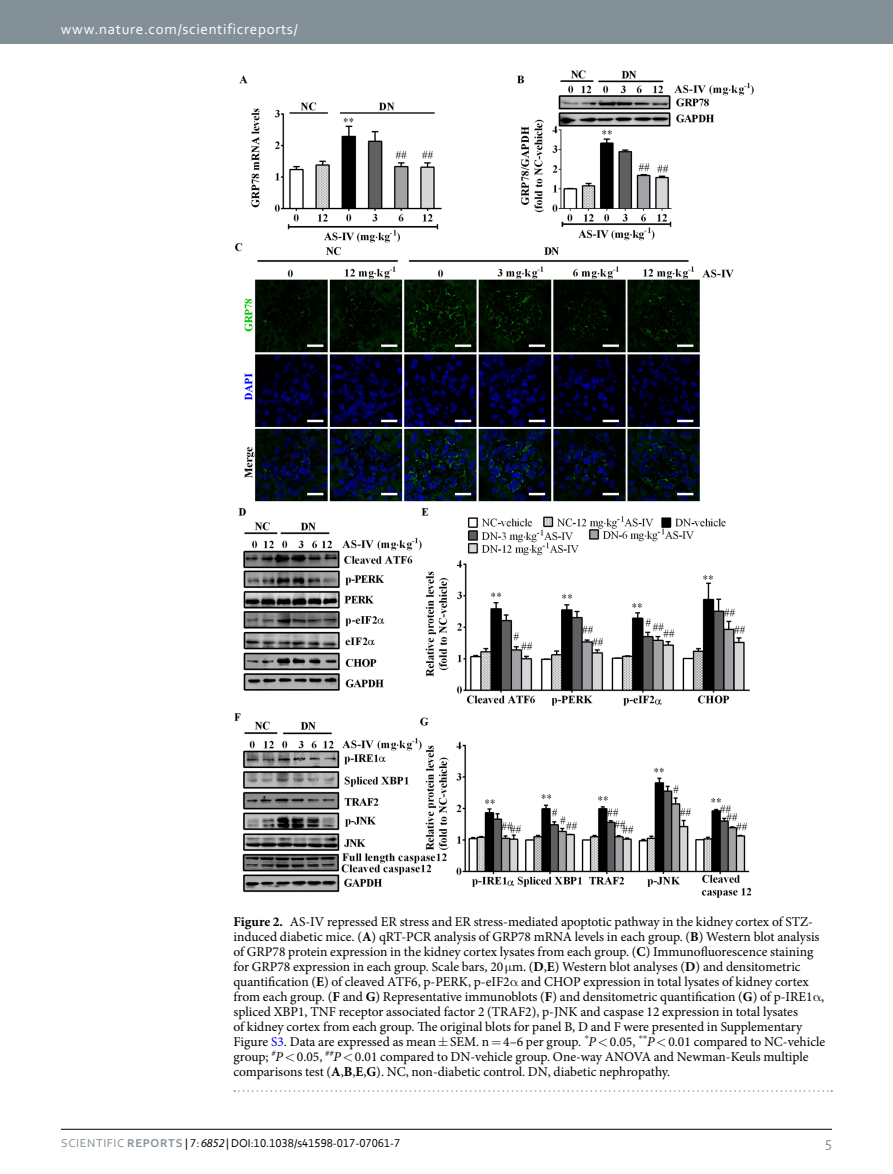
<style>
.page{position:relative;width:893px;height:1174px;background:#fff}
.page>*{position:absolute;margin:0;border:0;box-sizing:border-box;transform-origin:0 0}
.t1{font:15px "Corbel 2";letter-spacing:.045em;color:#fff}
.t2{font:15px "Corbel 2";color:#839097}
.t3{font:13.5px/15px "Minion Pro";color:#000}
.t4{font:12px "Corbel";color:#000}
.s1{font-weight:700}
.s2{color:#00f}
.s3{font-style:italic}
.s4{font-family:"Corbel 2";color:#839097}
.s5{font-family:"Corbel Bold 2";color:#839097}
.s6{font-family:"Myriad Pro";font-style:italic}
</style>
<div class="page">
<div style="left:0;top:0;width:893px;height:43px;background:#839097"></div>
<hr style="left:61px;top:1129px;width:771px;height:1px;background:#000">
<img style="left:234px;top:70px;width:520px;height:828px">
<svg style="left:234px;top:1090px;width:598px;height:1px"></svg>
<p class="t1" style="left:61px;top:19px;width:238px">www.nature.com/scientificreports/</p>
<p class="t3" style="left:233px;top:914px;width:593px"><span class="s1">Figure 2.</span> AS-IV repressed ER stress and ER stress-mediated apoptotic pathway in the kidney cortex of STZ&shy;induced diabetic mice. (<span class="s1">A</span>) qRT-PCR analysis of GRP78 mRNA levels in each group. (<span class="s1">B</span>) Western blot analysis of GRP78 protein expression in the kidney cortex lysates from each group. (<span class="s1">C</span>) Immunofluorescence staining for GRP78 expression in each group. Scale bars, 20 m. (<span class="s1">D</span>,<span class="s1">E</span>) Western blot analyses (<span class="s1">D</span>) and densitometric quantification (<span class="s1">E</span>) of cleaved ATF6, p-PERK, p-eIF2 and CHOP expression in total lysates of kidney cortex from each group. (<span class="s1">F</span> and <span class="s1">G</span>) Representative immunoblots (<span class="s1">F</span>) and densitometric quantification (<span class="s1">G</span>) of p-IRE1 , spliced XBP1, TNF receptor associated factor 2 (TRAF2), p-JNK and caspase 12 expression in total lysates<br>of kidney cortex from each group. The original blots for panel B, D and F were presented in Supplementary Figure <span class="s2">S3</span>. Data are expressed as mean SEM. n 4–6 per group. <sup>*</sup><span class="s3">P</span> 0.05, <sup>**</sup><span class="s3">P</span> 0.01 compared to NC-vehicle group; <sup>#</sup><span class="s3">P</span> 0.05, <sup>##</sup><span class="s3">P</span> 0.01 compared to DN-vehicle group. One-way ANOVA and Newman-Keuls multiple comparisons test (<span class="s1">A</span>,<span class="s1">B</span>,<span class="s1">E</span>,<span class="s1">G</span>). NC, non-diabetic control. DN, diabetic nephropathy.</p>
<p class="t4" style="left:61px;top:1135px;width:341px"><span class="s4">SCieNTifiC</span> <span class="s5">REPORTS</span> | 7: <span class="s6">6852</span> | DOI:10.1038/s41598-017-07061-7</p>
<p class="t2" style="left:825px;top:1132px;width:9px">5</p>
</div>
